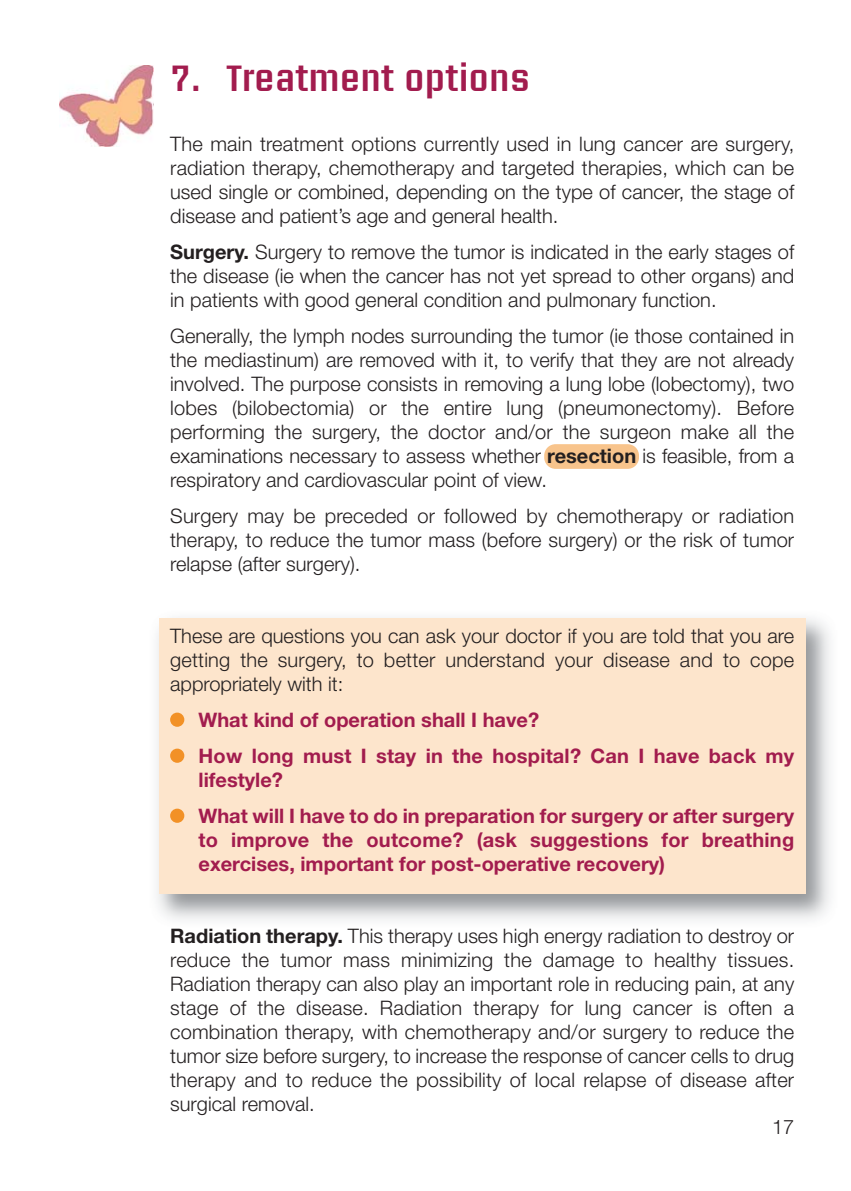
<style>
.page{position:relative;width:851px;height:1191px;background:#fff}
.page>*{position:absolute;margin:0;border:0;box-sizing:border-box;transform-origin:0 0}
.t1{font:600 36px "Briem Akademi Std";color:#a21c4e}
.t2{font:300 20px/24px "Helvetica Neue LT Std";color:#231f20;text-align:justify}
.t3{font:700 20px/36px "Helvetica Neue LT Std";color:#a21c4e}
.s1{font-weight:700}
</style>
<div class="page">
<svg style="left:544px;top:444px;width:95px;height:25px;background:#f8c793"></svg>
<img style="left:157px;top:618px;width:673px;height:302px">
<div style="left:159px;top:618px;width:646px;height:275px;background:#fde5cc"></div>
<img style="left:60px;top:65px;width:93px;height:81px">
<div style="left:170px;top:712px;width:14px;height:15px;background:#f29126;border-radius:50%"></div>
<div style="left:170px;top:748px;width:14px;height:15px;background:#f29126;border-radius:50%"></div>
<div style="left:170px;top:808px;width:14px;height:15px;background:#f29126;border-radius:50%"></div>
<h1 class="t1" style="left:170px;top:56px;width:361px">7. Treatment options</h1>
<p class="t2" style="left:170px;top:133px;width:625px">The main treatment options currently used in lung cancer are surgery, radiation therapy, chemotherapy and targeted therapies, which can be used single or combined, depending on the type of cancer, the stage of disease and patient’s age and general health.</p>
<p class="t2" style="left:170px;top:241px;width:625px"><span class="s1">Surgery.</span> Surgery to remove the tumor is indicated in the early stages of the disease (ie when the cancer has not yet spread to other organs) and in patients with good general condition and pulmonary function.</p>
<p class="t2" style="left:170px;top:325px;width:625px">Generally, the lymph nodes surrounding the tumor (ie those contained in the mediastinum) are removed with it, to verify that they are not already involved. The purpose consists in removing a lung lobe (lobectomy), two lobes (bilobectomia) or the entire lung (pneumonectomy). Before performing the surgery, the doctor and/or the surgeon make all the examinations necessary to assess whether <span class="s1">resection</span> is feasible, from a respiratory and cardiovascular point of view.</p>
<p class="t2" style="left:170px;top:505px;width:625px">Surgery may be preceded or followed by chemotherapy or radiation therapy, to reduce the tumor mass (before surgery) or the risk of tumor relapse (after surgery).</p>
<p class="t2" style="left:170px;top:625px;width:625px">These are questions you can ask your doctor if you are told that you are getting the surgery, to better understand your disease and to cope appropriately with it:</p>
<p class="t3" style="left:198px;top:703px;width:597px">What kind of operation shall I have?<br>How long must I stay in the hospital? Can I have back my</p>
<p class="t3" style="left:198px;top:763px;width:597px">lifestyle?<br>What will I have to do in preparation for surgery or after surgery</p>
<p class="t3" style="left:198px;top:829px;width:597px;line-height:24px">to improve the outcome? (ask suggestions for breathing exercises, important for post-operative recovery)</p>
<p class="t2" style="left:170px;top:925px;width:625px"><span class="s1">Radiation therapy.</span> This therapy uses high energy radiation to destroy or reduce the tumor mass minimizing the damage to healthy tissues.<br>Radiation therapy can also play an important role in reducing pain, at any stage of the disease. Radiation therapy for lung cancer is often a combination therapy, with chemotherapy and/or surgery to reduce the tumor size before surgery, to increase the response of cancer cells to drug therapy and to reduce the possibility of local relapse of disease after surgical removal.</p>
<p class="t2" style="left:771px;top:1117px;width:24px">17</p>
</div>
